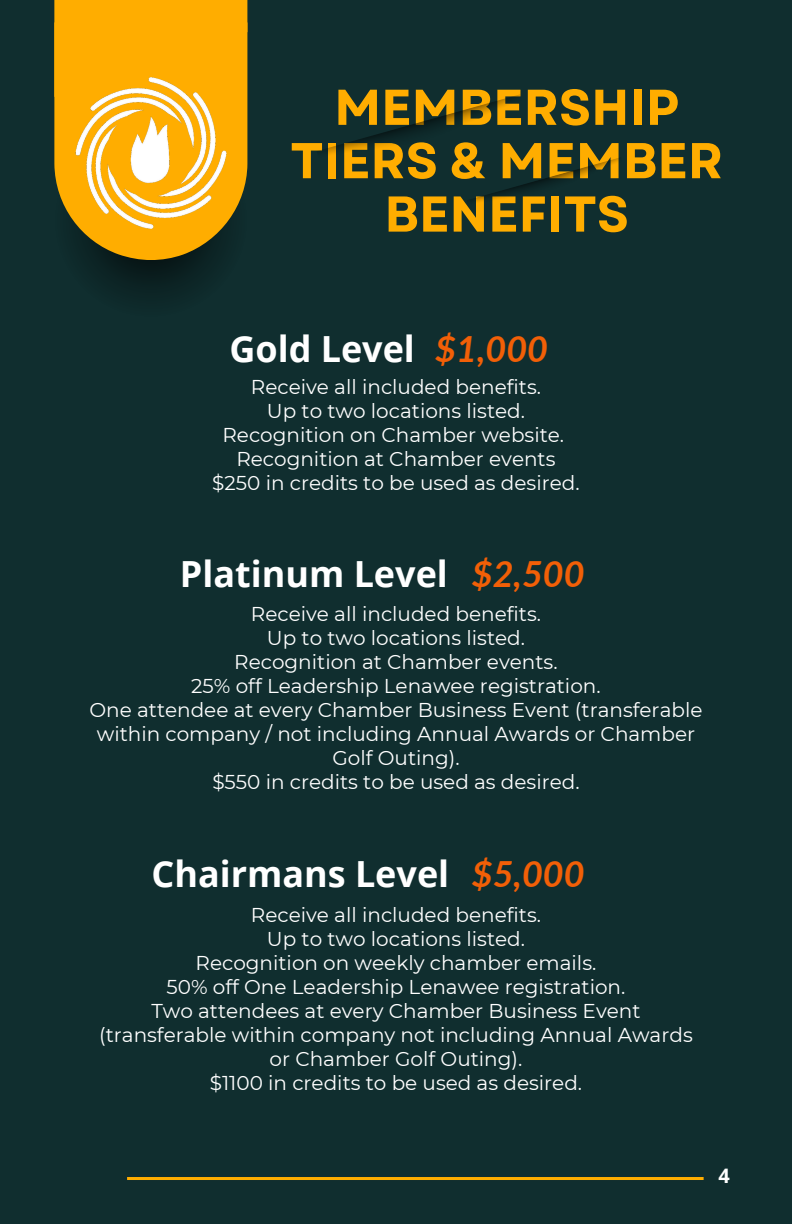
<style>
.page{position:relative;width:792px;height:1224px;background:#102e2f}
.page>*{position:absolute;margin:0;border:0;box-sizing:border-box;transform-origin:0 0}
.t1{font:700 50.2px/53.4px "Garet";color:#ffad00;text-align:center}
.t2{font:700 36px "Open Sans";color:#fff}
.t3{font:italic 700 36px "Lato";color:#f25f07}
.t4{font:20px/24px "Montserrat";color:#fff;text-align:center}
.t5{font:700 20px "Open Sans";color:#fff}
</style>
<div class="page">
<svg style="left:95px;top:260px;width:113px;height:30px"></svg>
<svg style="left:54px;top:97px;width:193px;height:163px;fill:#ffad00"></svg>
<div style="left:54px;top:0;width:193px;height:97px;background:#ffad00"></div>
<img style="left:74px;top:78px;width:153px;height:156px">
<hr style="left:127px;top:1177px;width:577px;height:3px;background:#ffad00">
<p class="t1" style="left:290px;top:81px;width:434px">MEMBERSHIP<br>TIERS &amp; MEMBER<br>BENEFITS</p>
<p class="t3" style="left:435px;top:326px;width:114px">$1,000</p>
<p class="t2" style="left:229px;top:323px;width:187px">Gold Level</p>
<h2 class="t4" style="left:251px;top:375px;width:292px">Receive all included benefits.</h2>
<h2 class="t4" style="left:267px;top:399px;width:260px">Up to two locations listed.</h2>
<p class="t4" style="left:223px;top:423px;width:343px">Recognition on Chamber website.</p>
<p class="t4" style="left:236px;top:447px;width:321px">Recognition at Chamber events</p>
<p class="t4" style="left:212px;top:471px;width:369px">$250 in credits to be used as desired.</p>
<p class="t3" style="left:472px;top:552px;width:114px">$2,500</p>
<h2 class="t2" style="left:180px;top:549px;width:270px">Platinum Level</h2>
<h2 class="t4" style="left:251px;top:602px;width:292px">Receive all included benefits.</h2>
<p class="t4" style="left:267px;top:626px;width:260px">Up to two locations listed.</p>
<p class="t4" style="left:234px;top:650px;width:325px">Recognition at Chamber events.</p>
<p class="t4" style="left:191px;top:674px;width:411px">25% off Leadership Lenawee registration.</p>
<p class="t4" style="left:89px;top:698px;width:614px">One attendee at every Chamber Business Event (transferable within company / not including Annual Awards or Chamber<br>Golf Outing).</p>
<p class="t4" style="left:212px;top:770px;width:369px">$550 in credits to be used as desired.</p>
<p class="t3" style="left:472px;top:852px;width:114px">$5,000</p>
<h2 class="t2" style="left:151px;top:849px;width:299px">Chairmans Level</h2>
<h2 class="t4" style="left:251px;top:902px;width:292px">Receive all included benefits.</h2>
<p class="t4" style="left:267px;top:926px;width:260px">Up to two locations listed.</p>
<p class="t4" style="left:196px;top:950px;width:402px">Recognition on weekly chamber emails.</p>
<p class="t4" style="left:167px;top:974px;width:460px">50% off One Leadership Lenawee registration.</p>
<p class="t4" style="left:99px;top:998px;width:595px">Two attendees at every Chamber Business Event (transferable within company not including Annual Awards or Chamber Golf Outing).</p>
<p class="t4" style="left:210px;top:1070px;width:374px">$1100 in credits to be used as desired.</p>
<p class="t5" style="left:719px;top:1162px;width:13px">4</p>
</div>
